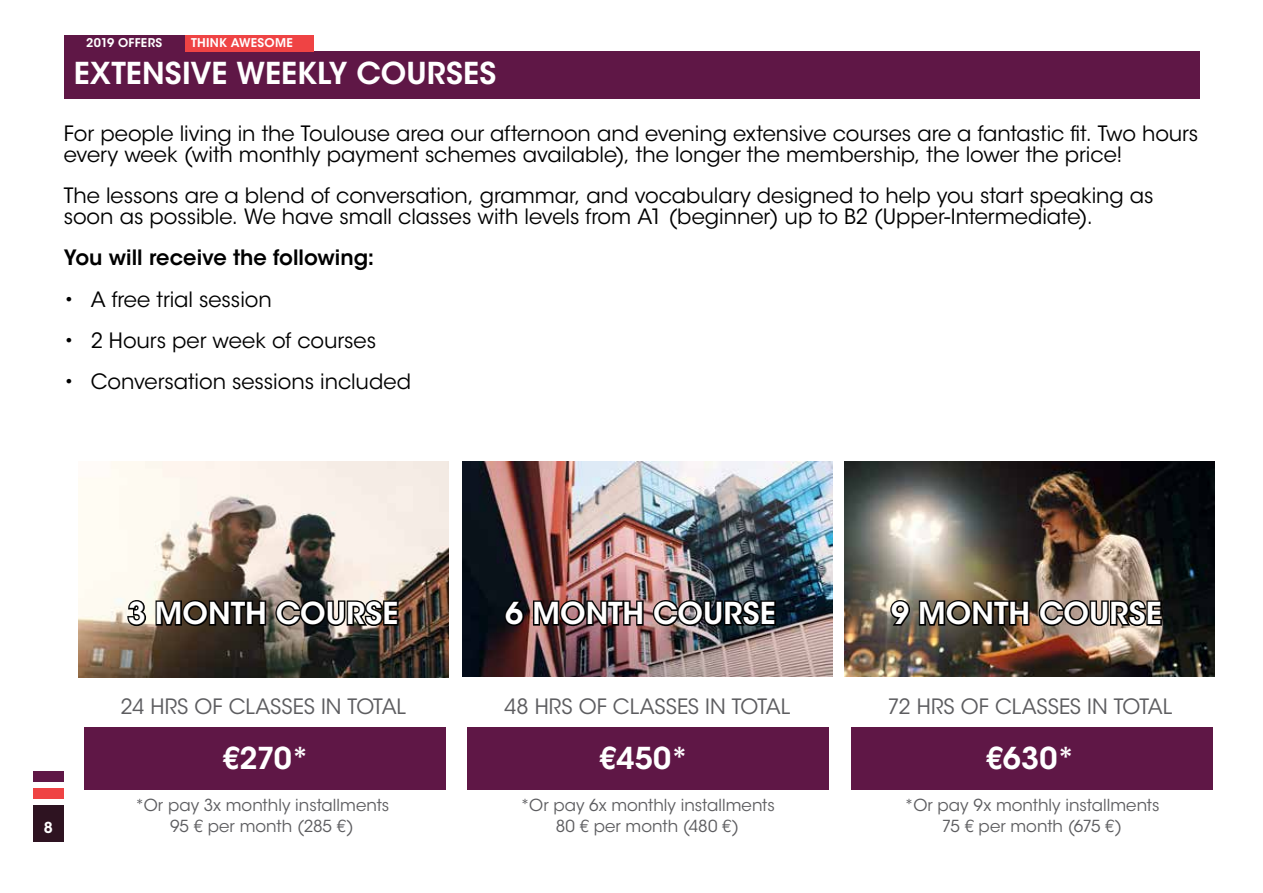
<style>
.page{position:relative;width:1263px;height:893px;background:#fff}
.page>*{position:absolute;margin:0;border:0;box-sizing:border-box;transform-origin:0 0}
.t1{font:600 30px "ITC Avant Garde Std";letter-spacing:.005em;color:#fff}
.t2{font:21px/21px "ITC Avant Garde Std";color:#000}
.t3{font:21px "ITC Avant Garde Std";letter-spacing:-.005em;color:#5d5d60}
.t4{font:600 21px "ITC Avant Garde Std";color:#000}
.t5{font:16.5px/21px "ITC Avant Garde Std";color:#5d5d60;text-align:center}
.t6{font:600 15px "ITC Avant Garde Std";color:#fff}
.t7{font:600 12px "ITC Avant Garde Std";letter-spacing:.02em;color:#fff}
</style>
<div class="page">
<div style="left:33px;top:805px;width:31px;height:37px;background:#2e1321"></div>
<div style="left:33px;top:788px;width:31px;height:11px;background:#ef4344"></div>
<div style="left:33px;top:770px;width:31px;height:11px;background:#5f1746"></div>
<div style="left:64px;top:51px;width:1135px;height:47px;background:#5f1746"></div>
<div style="left:64px;top:35px;width:121px;height:16px;background:#5f1746"></div>
<div style="left:185px;top:35px;width:128px;height:16px;background:#ef4344"></div>
<img style="left:78px;top:462px;width:370px;height:215px">
<svg style="left:126px;top:598px;width:22px;height:30px"></svg>
<svg style="left:154px;top:588px;width:114px;height:40px;background:#322a21"></svg>
<svg style="left:274px;top:598px;width:126px;height:30px;background:#45403c"></svg>
<div style="left:84px;top:727px;width:362px;height:62px;background:#5f1746"></div>
<div style="left:467px;top:727px;width:362px;height:62px;background:#5f1746"></div>
<div style="left:852px;top:727px;width:361px;height:62px;background:#5f1746"></div>
<img style="left:462px;top:462px;width:370px;height:215px">
<img style="left:503px;top:588px;width:142px;height:40px">
<img style="left:651px;top:598px;width:126px;height:30px">
<img style="left:845px;top:462px;width:369px;height:215px">
<svg style="left:889px;top:598px;width:22px;height:30px"></svg>
<svg style="left:917px;top:588px;width:114px;height:40px;background:#483d2f"></svg>
<svg style="left:1037px;top:598px;width:126px;height:30px;background:#584e46"></svg>
<p class="t7" style="left:86px;top:35px;width:78px">2019 OFFERS</p>
<p class="t7" style="left:191px;top:35px;width:103px">THINK AWESOME</p>
<h1 class="t1" style="left:74px;top:54px;width:424px">EXTENSIVE WEEKLY COURSES</h1>
<p class="t2" style="left:64px;top:123px;width:1136px">For people living in the Toulouse area our afternoon and evening extensive courses are a fantastic fit. Two hours every week (with monthly payment schemes available), the longer the membership, the lower the price!</p>
<p class="t2" style="left:64px;top:185px;width:1091px">The lessons are a blend of conversation, grammar, and vocabulary designed to help you start speaking as soon as possible. We have small classes with levels from A1 (beginner) up to B2 (Upper-Intermediate).</p>
<p class="t4" style="left:64px;top:244px;width:312px">You will receive the following:</p>
<p class="t2" style="left:64px;top:289px;width:210px">• A free trial session</p>
<p class="t2" style="left:64px;top:330px;width:314px">• 2 Hours per week of courses</p>
<p class="t2" style="left:64px;top:371px;width:349px">• Conversation sessions included</p>
<p class="t6" style="left:44px;top:818px;width:11px">8</p>
<h1 class="t1" style="left:128px;top:594px;width:272px">3 MONTH COURSE</h1>
<h1 class="t1" style="left:505px;top:594px;width:272px">6 MONTH COURSE</h1>
<h1 class="t1" style="left:891px;top:594px;width:272px">9 MONTH COURSE</h1>
<p class="t3" style="left:121px;top:694px;width:287px">24 HRS OF CLASSES IN TOTAL</p>
<p class="t3" style="left:505px;top:694px;width:287px">48 HRS OF CLASSES IN TOTAL</p>
<p class="t3" style="left:887px;top:694px;width:286px">72 HRS OF CLASSES IN TOTAL</p>
<h1 class="t1" style="left:223px;top:739px;width:89px">€270*</h1>
<h1 class="t1" style="left:599px;top:739px;width:91px">€450*</h1>
<h1 class="t1" style="left:986px;top:739px;width:91px">€630*</h1>
<p class="t5" style="left:135px;top:794px;width:256px">*Or pay 3x monthly installments<br>95 € per month (285 €)</p>
<p class="t5" style="left:520px;top:794px;width:256px">*Or pay 6x monthly installments<br>80 € per month (480 €)</p>
<p class="t5" style="left:904px;top:794px;width:257px">*Or pay 9x monthly installments<br>75 € per month (675 €)</p>
</div>
